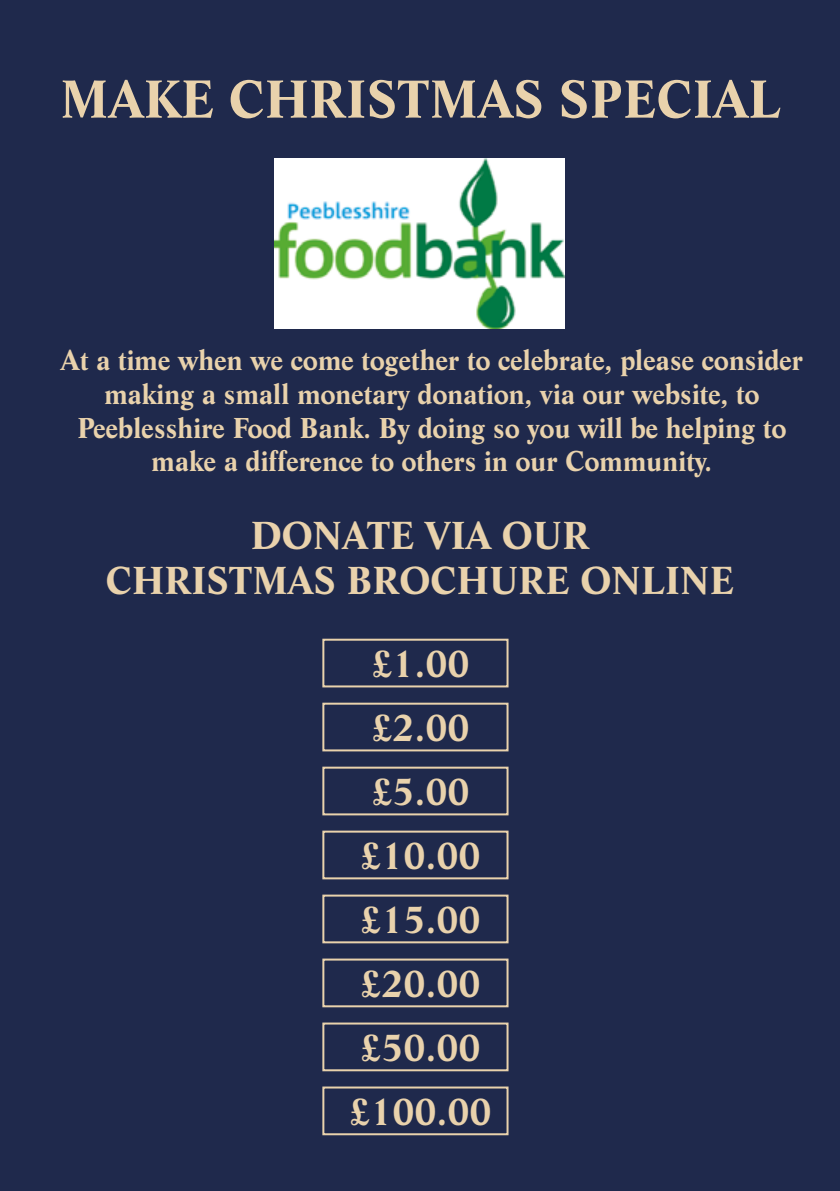
<style>
.page{position:relative;width:840px;height:1191px;background:#fff}
.page>*{position:absolute;margin:0;border:0;box-sizing:border-box;transform-origin:0 0}
.t1{font:700 52px "Life BT";letter-spacing:-.015em;color:#e9d2ac}
.t2{font:700 38px/64px "Life BT";letter-spacing:-.015em;color:#e9d2ac;text-align:center}
.t3{font:700 28px/33.6px "Life BT";letter-spacing:-.015em;color:#e9d2ac;text-align:center}
</style>
<div class="page">
<div style="left:0;top:0;width:839px;height:1191px;background:#1f294c"></div>
<img style="left:274px;top:158px;width:290px;height:170px">
<div style="left:322px;top:638px;width:186px;height:49px;border:2px solid #e9d2ac"></div>
<div style="left:322px;top:702px;width:186px;height:49px;border:2px solid #e9d2ac"></div>
<div style="left:322px;top:766px;width:186px;height:49px;border:2px solid #e9d2ac"></div>
<div style="left:322px;top:830px;width:186px;height:49px;border:2px solid #e9d2ac"></div>
<div style="left:322px;top:894px;width:186px;height:49px;border:2px solid #e9d2ac"></div>
<div style="left:322px;top:958px;width:186px;height:49px;border:2px solid #e9d2ac"></div>
<div style="left:322px;top:1022px;width:186px;height:49px;border:2px solid #e9d2ac"></div>
<div style="left:322px;top:1086px;width:186px;height:49px;border:2px solid #e9d2ac"></div>
<p class="t1" style="left:59px;top:63px;width:722px">MAKE CHRISTMAS SPECIAL</p>
<p class="t3" style="left:60px;top:342px;width:744px">At a time when we come together to celebrate, please consider making a small monetary donation, via our website, to Peeblesshire Food Bank. By doing so you will be helping to make a difference to others in our Community.</p>
<p class="t2" style="left:105px;top:511px;width:630px;line-height:45.6px">DONATE VIA OUR<br>CHRISTMAS BROCHURE ONLINE</p>
<p class="t2" style="left:348px;top:630px;width:145px">£1.00 £2.00 £5.00 £10.00 £15.00 £20.00 £50.00 £100.00</p>
</div>
